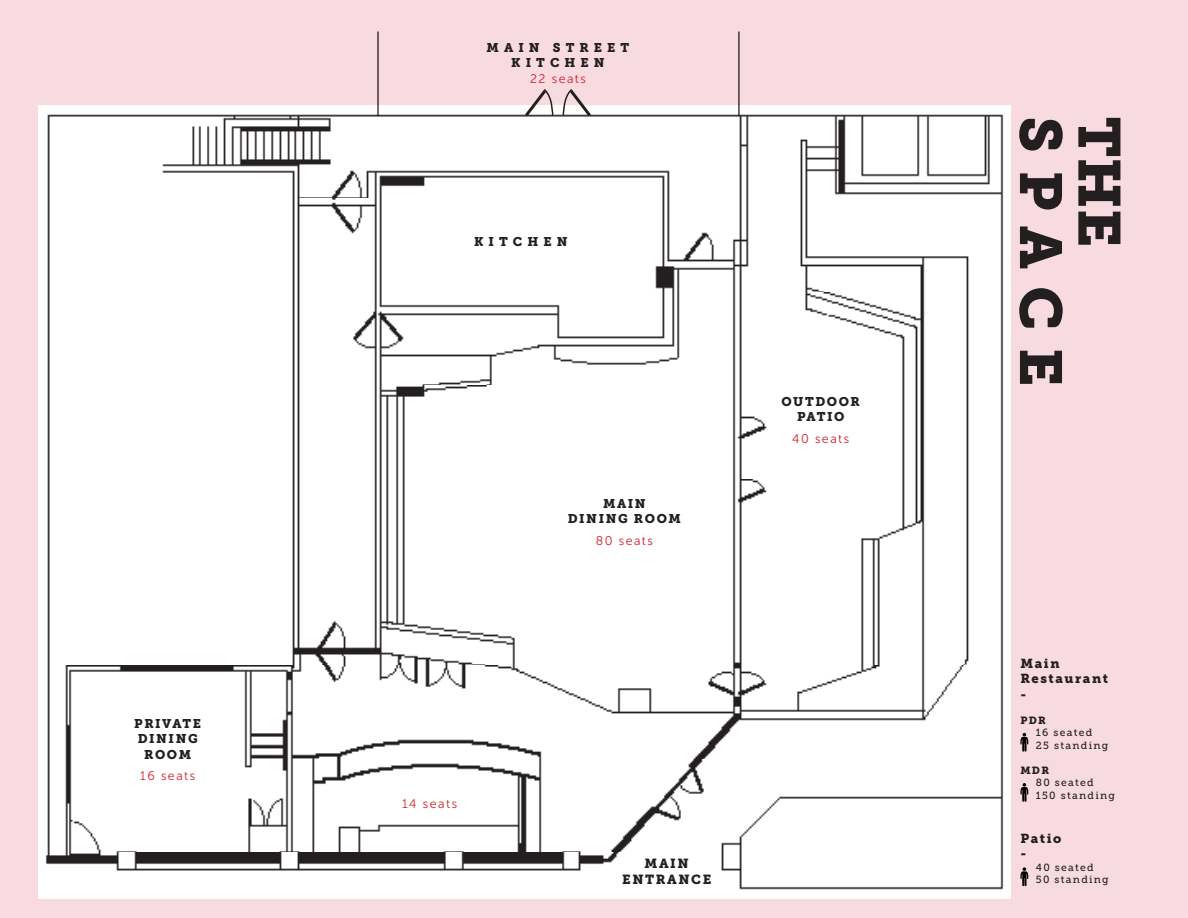
<style>
.page{position:relative;width:1188px;height:918px;background:#f8dbe1}
.page>*{position:absolute;margin:0;border:0;box-sizing:border-box;transform-origin:0 0}
.t1{font:58.8px "Museo Slab 900";letter-spacing:.275em;color:#231f20}
.t2{font:13.2px "Museo Slab 900";letter-spacing:.12em;color:#231f20}
.t3{font:13.05px "Museo Slab 900";letter-spacing:.12em;color:#231f20}
.t4{font:12.9px "Museo Slab 900";color:#231f20}
.t5{font:12.6px "Museo Slab 900";letter-spacing:.12em;color:#231f20}
.t6{font:12.6px "Museo Sans Rounded 300";letter-spacing:.12em;color:#d1232a}
.t7{font:12.6px/15.1px "Museo Slab 900";letter-spacing:.4em;color:#231f20;text-align:center}
.t8{font:10.35px "Museo Slab 500";letter-spacing:.12em;color:#231f20}
.t9{font:10.35px "Museo Slab 900";letter-spacing:.12em;color:#231f20}
</style>
<div class="page">
<svg style="left:1020px;top:733px;width:8px;height:19px"></svg>
<svg style="left:1020px;top:783px;width:8px;height:19px"></svg>
<svg style="left:1020px;top:867px;width:8px;height:19px"></svg>
<img style="left:38px;top:105px;width:972px;height:794px">
<hr style="left:377px;top:31px;width:2px;height:85px;background:#000">
<hr style="left:738px;top:31px;width:2px;height:85px;background:#000">
<svg style="left:562px;top:89px;width:32px;height:31px"></svg>
<svg style="left:522px;top:89px;width:32px;height:31px"></svg>
<p class="t5" style="left:134px;top:717px;width:68px">PRIVATE</p>
<p class="t5" style="left:138px;top:732px;width:61px">DINING</p>
<p class="t5" style="left:144px;top:747px;width:48px">ROOM</p>
<p class="t6" style="left:140px;top:769px;width:56px">16 seats</p>
<p class="t7" style="left:487px;top:40px;width:144px">MAIN STREET<br>KITCHEN</p>
<p class="t6" style="left:530px;top:71px;width:57px">22 seats</p>
<p class="t7" style="left:474px;top:234px;width:95px">KITCHEN</p>
<p class="t5" style="left:603px;top:497px;width:44px">MAIN</p>
<p class="t5" style="left:568px;top:512px;width:115px">DINING ROOM</p>
<p class="t6" style="left:596px;top:534px;width:59px">80 seats</p>
<p class="t5" style="left:781px;top:395px;width:80px">OUTDOOR</p>
<p class="t5" style="left:797px;top:410px;width:49px">PATIO</p>
<p class="t6" style="left:792px;top:432px;width:59px">40 seats</p>
<p class="t6" style="left:402px;top:797px;width:56px">14 seats</p>
<p class="t2" style="left:645px;top:856px;width:46px">MAIN</p>
<p class="t2" style="left:622px;top:871px;width:91px">ENTRANCE</p>
<p class="t1" style="left:1075px;top:116px;width:272px;rotate:90deg">SPACE</p>
<p class="t1" style="left:1133px;top:116px;width:133px;rotate:90deg">THE</p>
<p class="t3" style="left:1020px;top:656px;width:41px">Main</p>
<p class="t3" style="left:1020px;top:671px;width:89px">Restaurant</p>
<p class="t4" style="left:1020px;top:687px;width:7px">-</p>
<p class="t9" style="left:1020px;top:714px;width:27px">PDR</p>
<p class="t8" style="left:1036px;top:727px;width:58px">16 seated</p>
<p class="t8" style="left:1036px;top:740px;width:74px">25 standing</p>
<p class="t9" style="left:1020px;top:764px;width:30px">MDR</p>
<p class="t8" style="left:1036px;top:777px;width:59px">80 seated</p>
<p class="t8" style="left:1036px;top:789px;width:81px">150 standing</p>
<p class="t3" style="left:1020px;top:831px;width:42px">Patio</p>
<p class="t3" style="left:1020px;top:846px;width:7px">-</p>
<p class="t8" style="left:1036px;top:862px;width:59px">40 seated</p>
<p class="t8" style="left:1036px;top:874px;width:74px">50 standing</p>
</div>
